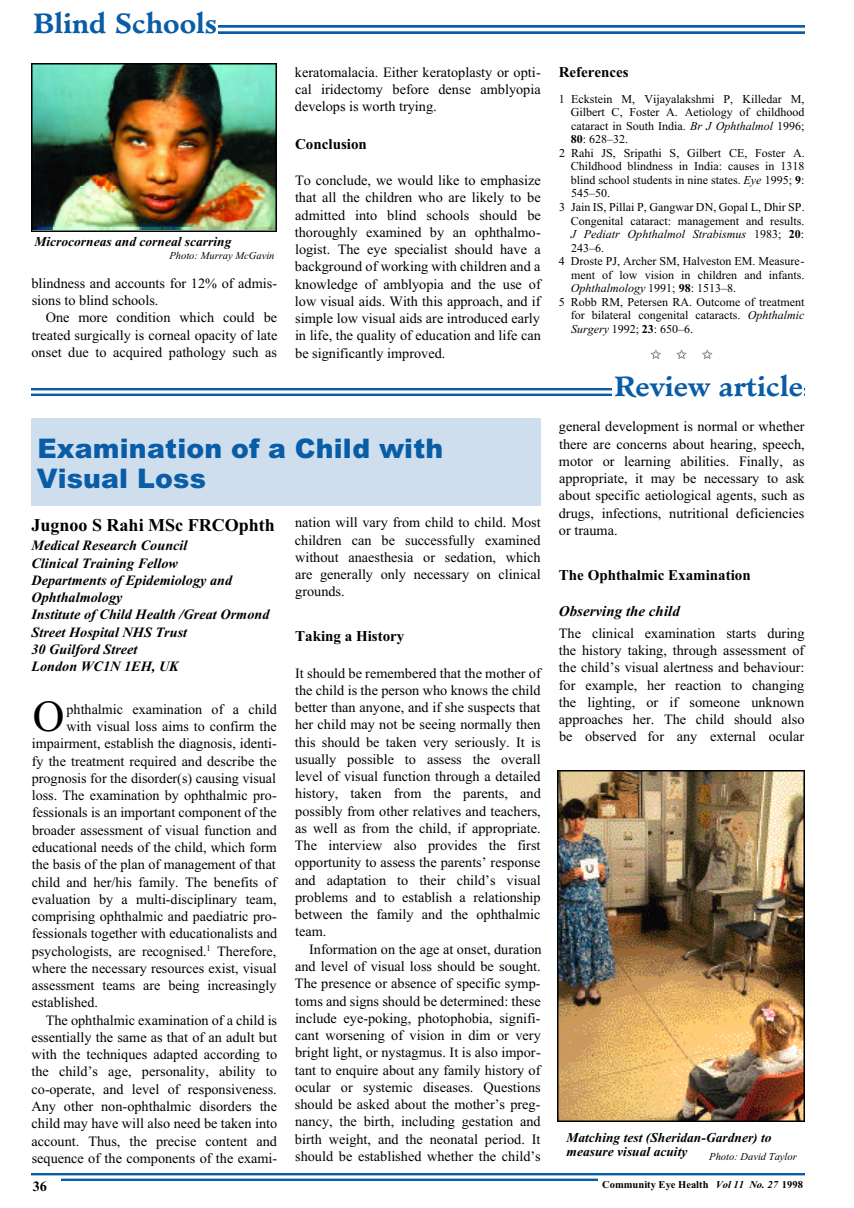
<style>
.page{position:relative;width:854px;height:1208px;background:#fff}
.page>*{position:absolute;margin:0;border:0;box-sizing:border-box;transform-origin:0 0}
.t1{font:44.25px "Times New Roman";color:#000}
.t2{font:900 27px/30px "Arial";letter-spacing:.005em;color:#095ca6}
.t3{font:700 27px "Minister";color:#095ca6}
.t4{font:700 18px "Times New Roman";color:#000}
.t5{font:700 15px "Times New Roman";color:#000}
.t6{font:italic 700 15px "Times New Roman";color:#000}
.t7{font:14.25px/17.2px "Times New Roman";color:#000;text-align:justify}
.t8{font:italic 700 14.25px/17.2px "Times New Roman";color:#000}
.t9{font:700 14.25px "Times New Roman";color:#000}
.t10{font:italic 700 13.5px/13.5px "Times New Roman";color:#000}
.t11{font:13.5px "Zapf Dingbats";color:#000}
.t12{font:12px "Times New Roman";color:#000}
.t13{font:italic 12px "Times New Roman";color:#000}
.t14{font:italic 10.5px "Times New Roman";color:#000}
.t15{font:700 10.5px "Times New Roman";color:#000}
.s1{font-style:italic}
.s2{font-weight:700}
.s3{font-style:normal}
.s4{font-weight:700;font-style:normal}
</style>
<div class="page">
<img style="left:31px;top:1173px;width:772px;height:7px">
<img style="left:218px;top:26px;width:585px;height:7px">
<div style="left:31px;top:418px;width:509px;height:87px;background:#cedeed"></div>
<img style="left:31px;top:388px;width:581px;height:7px">
<img style="left:31px;top:64px;width:246px;height:167px">
<img style="left:557px;top:770px;width:246px;height:350px">
<div style="left:31px;top:1176px;width:30px;height:26px;background:#fff"></div>
<div style="left:597px;top:1176px;width:206px;height:20px;background:#fff"></div>
<h2 class="t3" style="left:33px;top:13px;width:186px">Blind Schools</h2>
<p class="t10" style="left:34px;top:234px;width:198px">Microcorneas and corneal scarring</p>
<p class="t14" style="left:169px;top:250px;width:106px">Photo: Murray McGavin</p>
<p class="t7" style="left:31px;top:274px;width:247px">blindness and accounts for 12% of admis&shy;sions to blind schools.</p>
<p class="t7" style="left:32px;top:309px;width:247px;text-indent:14px">One more condition which could be treated surgically is corneal opacity of late onset due to acquired pathology such as</p>
<p class="t7" style="left:295px;top:63px;width:247px">keratomalacia. Either keratoplasty or opti&shy;cal iridectomy before dense amblyopia develops is worth trying.</p>
<p class="t5" style="left:295px;top:135px;width:73px">Conclusion</p>
<p class="t7" style="left:295px;top:172px;width:247px">To conclude, we would like to emphasize that all the children who are likely to be admitted into blind schools should be thoroughly examined by an ophthalmo&shy;logist. The eye specialist should have a background of working with children and a knowledge of amblyopia and the use of low visual aids. With this approach, and if simple low visual aids are introduced early in life, the quality of education and life can be significantly improved.</p>
<h2 class="t2" style="left:37px;top:432px;width:408px">Examination of a Child with<br>Visual Loss</h2>
<p class="t4" style="left:32px;top:514px;width:245px">Jugnoo S Rahi MSc FRCOphth</p>
<p class="t8" style="left:31px;top:536px;width:239px">Medical Research Council<br>Clinical Training Fellow<br>Departments of Epidemiology and<br>Ophthalmology<br>Institute of Child Health /Great Ormond<br>Street Hospital NHS Trust<br>30 Guilford Street<br>London WC1N 1EH, UK</p>
<h1 class="t1" style="left:33px;top:691px;width:33px">O</h1>
<p class="t7" style="left:66px;top:700px;width:211px">phthalmic examination of a child</p>
<p class="t7" style="left:66px;top:717px;width:212px">with visual loss aims to confirm the</p>
<p class="t7" style="left:32px;top:734px;width:246px">impairment, establish the diagnosis, identi-</p>
<p class="t7" style="left:32px;top:752px;width:246px">fy the treatment required and describe the</p>
<p class="t7" style="left:32px;top:769px;width:246px">prognosis for the disorder(s) causing visual</p>
<p class="t7" style="left:32px;top:786px;width:246px">loss. The examination by ophthalmic pro-</p>
<p class="t7" style="left:32px;top:803px;width:246px">fessionals is an important component of the</p>
<p class="t7" style="left:32px;top:821px;width:246px">broader assessment of visual function and</p>
<p class="t7" style="left:32px;top:838px;width:246px">educational needs of the child, which form</p>
<p class="t7" style="left:32px;top:855px;width:245px">the basis of the plan of management of that</p>
<p class="t7" style="left:32px;top:872px;width:246px">child and her/his family. The benefits of</p>
<p class="t7" style="left:32px;top:890px;width:246px">evaluation by a multi-disciplinary team,</p>
<p class="t7" style="left:32px;top:907px;width:246px">comprising ophthalmic and paediatric pro-</p>
<p class="t7" style="left:32px;top:924px;width:247px">fessionals together with educationalists and</p>
<p class="t7" style="left:32px;top:941px;width:246px">psychologists, are recognised.<sup>1</sup> Therefore,</p>
<p class="t7" style="left:32px;top:959px;width:246px">where the necessary resources exist, visual</p>
<p class="t7" style="left:32px;top:976px;width:246px">assessment teams are being increasingly</p>
<p class="t7" style="left:32px;top:993px;width:68px">established.</p>
<p class="t7" style="left:46px;top:1010px;width:233px">The ophthalmic examination of a child is</p>
<p class="t7" style="left:31px;top:1028px;width:247px">essentially the same as that of an adult but</p>
<p class="t7" style="left:32px;top:1045px;width:247px">with the techniques adapted according to</p>
<p class="t7" style="left:31px;top:1062px;width:247px">the child’s age, personality, ability to</p>
<p class="t7" style="left:32px;top:1079px;width:247px">co-operate, and level of responsiveness.</p>
<p class="t7" style="left:31px;top:1097px;width:247px">Any other non-ophthalmic disorders the</p>
<p class="t7" style="left:32px;top:1114px;width:247px">child may have will also need be taken into</p>
<p class="t7" style="left:31px;top:1131px;width:247px">account. Thus, the precise content and</p>
<p class="t7" style="left:32px;top:1148px;width:247px">sequence of the components of the exami-</p>
<p class="t7" style="left:295px;top:514px;width:247px">nation will vary from child to child. Most children can be successfully examined without anaesthesia or sedation, which are generally only necessary on clinical grounds.</p>
<p class="t5" style="left:295px;top:627px;width:111px">Taking a History</p>
<p class="t7" style="left:295px;top:664px;width:247px">It should be remembered that the mother of the child is the person who knows the child better than anyone, and if she suspects that her child may not be seeing normally then this should be taken very seriously. It is usually possible to assess the overall level of visual function through a detailed history, taken from the parents, and possibly from other relatives and teachers, as well as from the child, if appropriate.<br>The interview also provides the first opportunity to assess the parents’ response and adaptation to their child’s visual problems and to establish a relationship between the family and the ophthalmic team.</p>
<p class="t7" style="left:295px;top:940px;width:248px;text-indent:14px">Information on the age at onset, duration and level of visual loss should be sought.<br>The presence or absence of specific symp&shy;toms and signs should be determined: these include eye-poking, photophobia, signifi&shy;cant worsening of vision in dim or very bright light, or nystagmus. It is also impor&shy;tant to enquire about any family history of ocular or systemic diseases. Questions should be asked about the mother’s preg&shy;nancy, the birth, including gestation and birth weight, and the neonatal period. It should be established whether the child’s</p>
<p class="t5" style="left:558px;top:64px;width:71px">References</p>
<p class="t12" style="left:558px;top:92px;width:247px">1 Eckstein M, Vijayalakshmi P, Killedar M,</p>
<p class="t12" style="left:570px;top:106px;width:235px">Gilbert C, Foster A. Aetiology of childhood</p>
<p class="t12" style="left:570px;top:119px;width:235px">cataract in South India. <span class="s1">Br J Ophthalmol</span> 1996;</p>
<p class="t12" style="left:570px;top:133px;width:59px"><span class="s2">80</span>: 628–32.</p>
<p class="t12" style="left:559px;top:146px;width:247px">2 Rahi JS, Sripathi S, Gilbert CE, Foster A.</p>
<p class="t12" style="left:570px;top:160px;width:235px">Childhood blindness in India: causes in 1318</p>
<p class="t12" style="left:570px;top:173px;width:235px">blind school students in nine states. <span class="s1">Eye</span> 1995; <span class="s2">9</span>:</p>
<p class="t12" style="left:570px;top:187px;width:40px">545–50.</p>
<p class="t12" style="left:558px;top:200px;width:247px">3 Jain IS, Pillai P, Gangwar DN, Gopal L, Dhir SP.</p>
<p class="t12" style="left:570px;top:214px;width:235px">Congenital cataract: management and results.</p>
<p class="t13" style="left:570px;top:227px;width:235px">J Pediatr Ophthalmol Strabismus <span class="s3">1983;</span> <span class="s4">20</span><span class="s3">:</span></p>
<p class="t12" style="left:571px;top:241px;width:34px">243–6.</p>
<p class="t12" style="left:558px;top:254px;width:247px">4 Droste PJ, Archer SM, Halveston EM. Measure-</p>
<p class="t12" style="left:570px;top:268px;width:235px">ment of low vision in children and infants.</p>
<p class="t13" style="left:570px;top:281px;width:167px">Ophthalmology <span class="s3">1991;</span> <span class="s4">98</span><span class="s3">: 1513–8.</span></p>
<p class="t12" style="left:558px;top:295px;width:247px">5 Robb RM, Petersen RA. Outcome of treatment</p>
<p class="t12" style="left:570px;top:308px;width:235px">for bilateral congenital cataracts. <span class="s1">Ophthalmic</span></p>
<p class="t12" style="left:570px;top:322px;width:124px"><span class="s1">Surgery</span> 1992; <span class="s2">23</span>: 650–6.</p>
<p class="t11" style="left:650px;top:347px;width:64px">✩✩✩</p>
<h2 class="t3" style="left:613px;top:375px;width:190px">Review article</h2>
<p class="t7" style="left:558px;top:418px;width:247px">general development is normal or whether there are concerns about hearing, speech, motor or learning abilities. Finally, as appropriate, it may be necessary to ask about specific aetiological agents, such as drugs, infections, nutritional deficiencies or trauma.</p>
<p class="t5" style="left:558px;top:566px;width:193px">The Ophthalmic Examination</p>
<p class="t6" style="left:558px;top:602px;width:122px">Observing the child</p>
<p class="t7" style="left:558px;top:624px;width:247px">The clinical examination starts during the history taking, through assessment of the child’s visual alertness and behaviour: for example, her reaction to changing the lighting, or if someone unknown approaches her. The child should also be observed for any external ocular</p>
<p class="t10" style="left:566px;top:1130px;width:207px">Matching test (Sheridan-Gardner) to measure visual acuity</p>
<p class="t14" style="left:709px;top:1150px;width:89px">Photo: David Taylor</p>
<p class="t9" style="left:33px;top:1178px;width:16px">36</p>
<p class="t15" style="left:602px;top:1178px;width:202px">Community Eye Health <span class="s1">Vol 11 No. 27</span> 1998</p>
</div>
